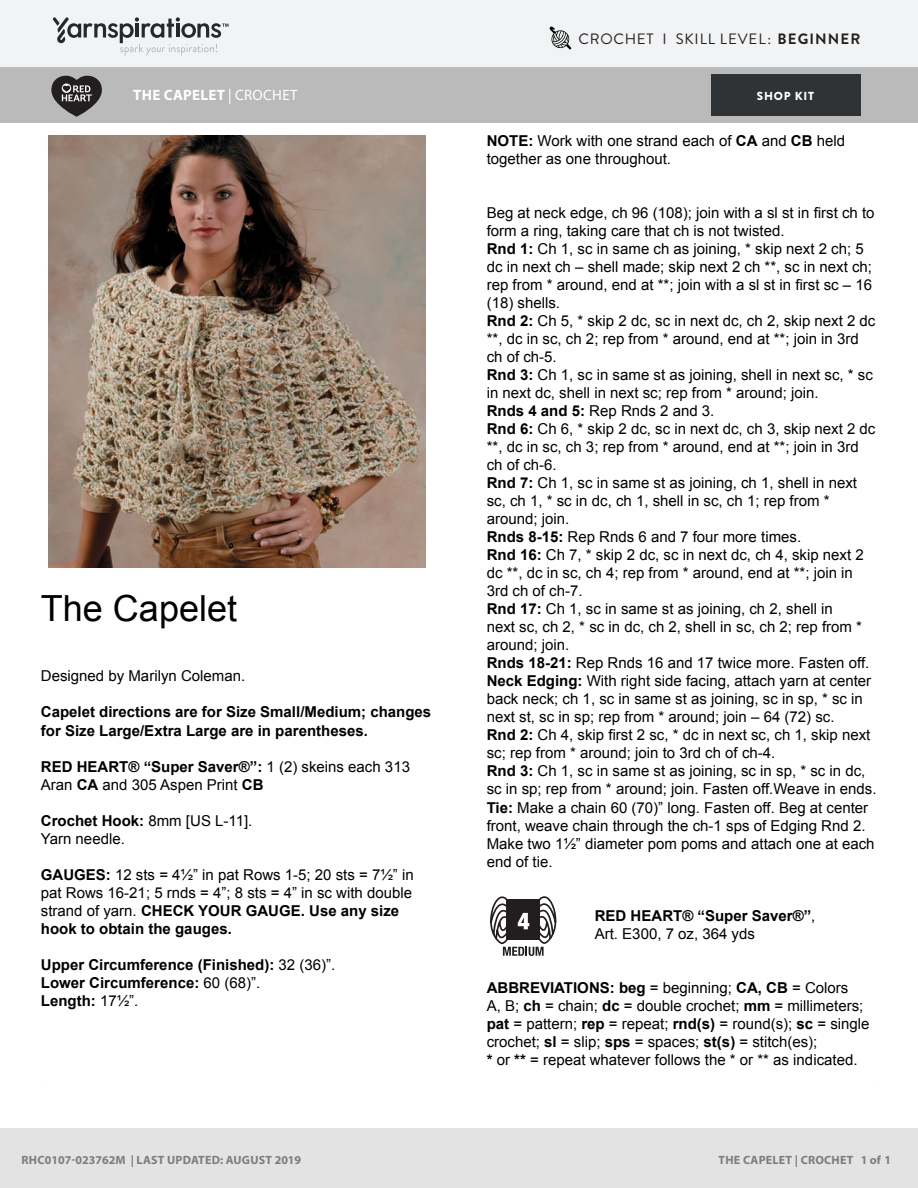
<style>
.page{position:relative;width:918px;height:1188px;background:#fff}
.page>*{position:absolute;margin:0;border:0;box-sizing:border-box;transform-origin:0 0}
.t1{font:36px "Arial";color:#000}
.t2{font:15px/18px "Arial";color:#000}
.t3{font:700 15px/18px "Arial";color:#000}
.Skill_Level{font:15px "Brandon Grotesque";letter-spacing:.05em;color:#231f20}
.Pattern_Title{font:700 15px "Myriad Pro";letter-spacing:.02em;color:#fff}
.t4{font:12.3px "Helvetica";color:#000}
.t5{font:700 12px "Myriad Pro";letter-spacing:.02em;color:#7d7d7d}
.t6{font:900 11.7px "Brandon Grotesque";letter-spacing:.065em;color:#fff}
.s1{font-weight:700}
.s2{font-weight:400}
</style>
<div class="page">
<div style="left:0;top:0;width:918px;height:68px;background:#f2f3f4"></div>
<div style="left:0;top:68px;width:918px;height:55px;background:#bbbaba"></div>
<svg style="left:53px;top:17px;width:176px;height:39px"></svg>
<div style="left:711px;top:74px;width:150px;height:42px;background:#2f3336"></div>
<svg style="left:51px;top:76px;width:51px;height:41px"></svg>
<div style="left:0;top:1128px;width:918px;height:60px;background:#e4e3e3"></div>
<img style="left:48px;top:135px;width:377px;height:432px">
<svg style="left:490px;top:896px;width:67px;height:60px"></svg>
<svg style="left:549px;top:26px;width:22px;height:24px"></svg>
<p class="Skill_Level" style="left:579px;top:29px;width:283px">CROCHET I SKILL LEVEL: <span class="s1">BEGINNER</span></p>
<p class="Pattern_Title" style="left:133px;top:85px;width:166px">THE CAPELET <span class="s2">| CROCHET</span></p>
<p class="t6" style="left:757px;top:88px;width:59px">SHOP KIT</p>
<p class="t1" style="left:41px;top:588px;width:198px">The Capelet</p>
<p class="t2" style="left:41px;top:667px;width:206px">Designed by Marilyn Coleman.</p>
<p class="t3" style="left:41px;top:721px;width:329px">for Size Large/Extra Large are in parentheses.</p>
<p class="t2" style="left:41px;top:757px;width:371px"><span class="s1">RED HEART® “Super Saver®”:</span> 1 (2) skeins each 313<br>Aran <span class="s1">CA</span> and 305 Aspen Print <span class="s1">CB</span></p>
<p class="t2" style="left:41px;top:811px;width:213px"><span class="s1">Crochet Hook:</span> 8mm [US L-11].<br>Yarn needle.</p>
<p class="t2" style="left:41px;top:865px;width:374px"><span class="s1">GAUGES:</span> 12 sts = 4½” in pat Rows 1-5; 20 sts = 7½” in pat Rows 16-21; 5 rnds = 4”; 8 sts = 4” in sc with double strand of yarn. <span class="s1">CHECK YOUR GAUGE. Use any size hook to obtain the gauges.</span></p>
<p class="t3" style="left:41px;top:955px;width:296px">Upper Circumference (Finished): <span class="s2">32 (36)”.<br></span>Lower Circumference: <span class="s2">60 (68)”.<br></span>Length: <span class="s2">17½”.</span></p>
<p class="t3" style="left:41px;top:703px;width:392px">Capelet directions are for Size Small/Medium; changes</p>
<p class="t2" style="left:487px;top:132px;width:360px"><span class="s1">NOTE:</span> Work with one strand each of <span class="s1">CA</span> and <span class="s1">CB</span> held together as one throughout.</p>
<p class="t2" style="left:487px;top:204px;width:391px">Beg at neck edge, ch 96 (108); join with a sl st in first ch to form a ring, taking care that ch is not twisted.<br><span class="s1">Rnd 1:</span> Ch 1, sc in same ch as joining, * skip next 2 ch; 5 dc in next ch – shell made; skip next 2 ch **, sc in next ch; rep from * around, end at **; join with a sl st in first sc – 16 (18) shells.<br><span class="s1">Rnd 2:</span> Ch 5, * skip 2 dc, sc in next dc, ch 2, skip next 2 dc **, dc in sc, ch 2; rep from * around, end at **; join in 3rd ch of ch-5.<br><span class="s1">Rnd 3:</span> Ch 1, sc in same st as joining, shell in next sc, * sc in next dc, shell in next sc; rep from * around; join.<br><span class="s1">Rnds 4 and 5:</span> Rep Rnds 2 and 3.<br><span class="s1">Rnd 6:</span> Ch 6, * skip 2 dc, sc in next dc, ch 3, skip next 2 dc **, dc in sc, ch 3; rep from * around, end at **; join in 3rd ch of ch-6.<br><span class="s1">Rnd 7:</span> Ch 1, sc in same st as joining, ch 1, shell in next sc, ch 1, * sc in dc, ch 1, shell in sc, ch 1; rep from * around; join.<br><span class="s1">Rnds 8-15:</span> Rep Rnds 6 and 7 four more times.<br><span class="s1">Rnd 16:</span> Ch 7, * skip 2 dc, sc in next dc, ch 4, skip next 2 dc **, dc in sc, ch 4; rep from * around, end at **; join in 3rd ch of ch-7.<br><span class="s1">Rnd 17:</span> Ch 1, sc in same st as joining, ch 2, shell in<br>next sc, ch 2, * sc in dc, ch 2, shell in sc, ch 2; rep from * around; join.<br><span class="s1">Rnds 18-21:</span> Rep Rnds 16 and 17 twice more. Fasten off.<br><span class="s1">Neck Edging:</span> With right side facing, attach yarn at center back neck; ch 1, sc in same st as joining, sc in sp, * sc in next st, sc in sp; rep from * around; join – 64 (72) sc.<br><span class="s1">Rnd 2:</span> Ch 4, skip first 2 sc, * dc in next sc, ch 1, skip next sc; rep from * around; join to 3rd ch of ch-4.<br><span class="s1">Rnd 3:</span> Ch 1, sc in same st as joining, sc in sp, * sc in dc, sc in sp; rep from * around; join. Fasten off.Weave in ends.<br><span class="s1">Tie:</span> Make a chain 60 (70)” long. Fasten off. Beg at center front, weave chain through the ch-1 sps of Edging Rnd 2.<br>Make two 1½” diameter pom poms and attach one at each end of tie.</p>
<p class="t3" style="left:595px;top:906px;width:222px">RED HEART® “Super Saver®”<span class="s2">,<br>Art. E300, 7 oz, 364 yds</span></p>
<p class="t2" style="left:487px;top:978px;width:384px"><span class="s1">ABBREVIATIONS: beg</span> = beginning; <span class="s1">CA, CB</span> = Colors<br>A, B; <span class="s1">ch</span> = chain; <span class="s1">dc</span> = double crochet; <span class="s1">mm</span> = millimeters; <span class="s1">pat</span> = pattern; <span class="s1">rep</span> = repeat; <span class="s1">rnd(s)</span> = round(s); <span class="s1">sc</span> = single crochet; <span class="s1">sl</span> = slip; <span class="s1">sps</span> = spaces; <span class="s1">st(s)</span> = stitch(es);<br><span class="s1">*</span> or <span class="s1">**</span> = repeat whatever follows the * or ** as indicated.</p>
<p class="t4" style="left:130px;top:1150px;width:151px">Greenville, SC 29612-0229</p>
<p class="t5" style="left:22px;top:1152px;width:281px">RHC0107-023762M | LAST UPDATED: AUGUST 2019</p>
<p class="t5" style="left:719px;top:1152px;width:174px">THE CAPELET | CROCHET 1 of 1</p>
</div>
